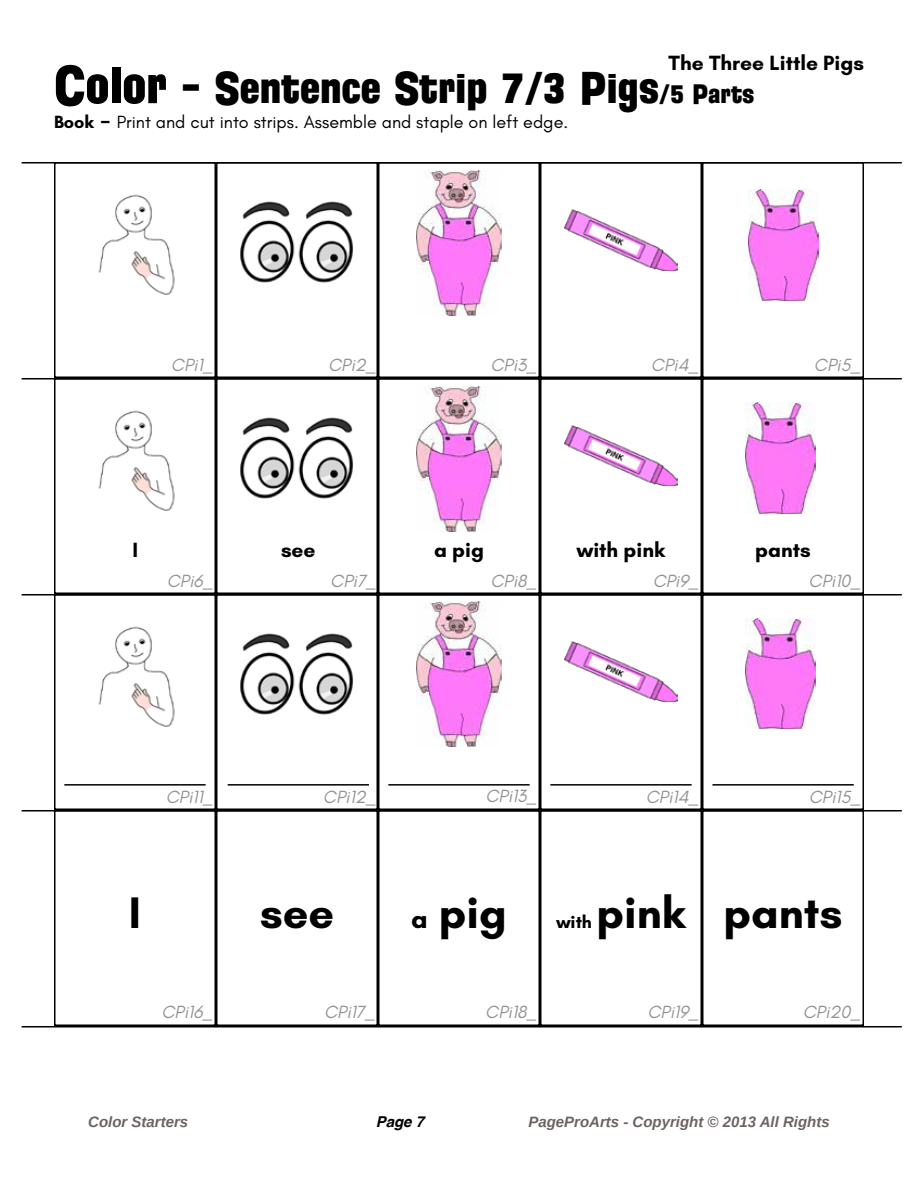
<style>
.page{position:relative;width:918px;height:1188px;background:#fff}
.page>*{position:absolute;margin:0;border:0;box-sizing:border-box;transform-origin:0 0}
.t1{font:45px "Florida Project Phase One";color:#000}
.t2{font:700 45px "Glacial Indifference";color:#000}
.t3{font:700 21px "Glacial Indifference";color:#000}
.t4{font:italic 18px "Glacial Indifference";color:#919396}
.t5{font:18px "Glacial Indifference";color:#000}
.t6{font:700 18px "Glacial Indifference";color:#000}
.t7{font:italic 700 15px "Liberation Sans";color:#6c6361}
.t8{font:italic 700 15px "Helvetica";color:#000}
.s1{font-size:54px}
.s2{font-size:27px}
.s3{font-weight:700}
.s4{font-weight:700;font-size:27px}
</style>
<div class="page">
<img style="left:746px;top:618px;width:70px;height:111px">
<img style="left:746px;top:402px;width:70px;height:111px">
<img style="left:749px;top:190px;width:70px;height:110px">
<img style="left:564px;top:641px;width:114px;height:61px">
<img style="left:564px;top:425px;width:114px;height:61px">
<img style="left:564px;top:209px;width:114px;height:61px">
<img style="left:416px;top:601px;width:85px;height:145px">
<img style="left:416px;top:386px;width:85px;height:146px">
<img style="left:416px;top:171px;width:85px;height:145px">
<div style="left:54px;top:378px;width:162px;height:216px;border:2px solid #000"></div>
<div style="left:54px;top:594px;width:162px;height:216px;border:2px solid #000"></div>
<div style="left:216px;top:162px;width:162px;height:216px;border:2px solid #000"></div>
<div style="left:378px;top:162px;width:162px;height:216px;border:2px solid #000"></div>
<div style="left:540px;top:162px;width:162px;height:216px;border:2px solid #000"></div>
<div style="left:702px;top:162px;width:162px;height:216px;border:2px solid #000"></div>
<div style="left:216px;top:594px;width:162px;height:216px;border:2px solid #000"></div>
<div style="left:378px;top:594px;width:162px;height:216px;border:2px solid #000"></div>
<div style="left:540px;top:594px;width:162px;height:216px;border:2px solid #000"></div>
<div style="left:702px;top:594px;width:162px;height:216px;border:2px solid #000"></div>
<div style="left:54px;top:162px;width:162px;height:216px;border:2px solid #000"></div>
<div style="left:216px;top:378px;width:162px;height:216px;border:2px solid #000"></div>
<div style="left:378px;top:378px;width:162px;height:216px;border:2px solid #000"></div>
<div style="left:540px;top:378px;width:162px;height:216px;border:2px solid #000"></div>
<div style="left:702px;top:378px;width:162px;height:216px;border:2px solid #000"></div>
<div style="left:54px;top:810px;width:162px;height:216px;border:2px solid #000"></div>
<div style="left:216px;top:810px;width:162px;height:216px;border:2px solid #000"></div>
<div style="left:378px;top:810px;width:162px;height:216px;border:2px solid #000"></div>
<div style="left:540px;top:810px;width:162px;height:216px;border:2px solid #000"></div>
<div style="left:702px;top:810px;width:162px;height:216px;border:2px solid #000"></div>
<img style="left:98px;top:194px;width:77px;height:101px">
<img style="left:240px;top:201px;width:114px;height:82px">
<hr style="left:22px;top:378px;width:880px;height:2px;background:#000">
<hr style="left:22px;top:594px;width:880px;height:2px;background:#000">
<hr style="left:22px;top:810px;width:880px;height:2px;background:#000">
<hr style="left:22px;top:162px;width:880px;height:2px;background:#000">
<hr style="left:22px;top:1026px;width:880px;height:2px;background:#000">
<img style="left:98px;top:410px;width:77px;height:101px">
<img style="left:240px;top:417px;width:114px;height:82px">
<img style="left:98px;top:626px;width:77px;height:101px">
<img style="left:240px;top:633px;width:114px;height:82px">
<hr style="left:64px;top:784px;width:142px;height:2px;background:#000">
<hr style="left:228px;top:784px;width:141px;height:2px;background:#000">
<hr style="left:388px;top:784px;width:142px;height:2px;background:#000">
<hr style="left:550px;top:784px;width:142px;height:2px;background:#000">
<hr style="left:712px;top:784px;width:142px;height:2px;background:#000">
<p class="t3" style="left:669px;top:50px;width:197px">The Three Little Pigs</p>
<h1 class="t1" style="left:54px;top:59px;width:702px"><span class="s1">Color</span> - Sentence Strip 7/3 Pigs<span class="s2">/5 Parts</span></h1>
<p class="t5" style="left:54px;top:112px;width:516px"><span class="s3">Book</span> <span class="s4">-</span> Print and cut into strips. Assemble and staple on left edge.</p>
<p class="t4" style="left:171px;top:355px;width:44px">CPi1_</p>
<p class="t3" style="left:132px;top:537px;width:7px">I</p>
<p class="t4" style="left:167px;top:571px;width:48px">CPi6_</p>
<p class="t4" style="left:328px;top:355px;width:50px">CPi2_</p>
<p class="t4" style="left:491px;top:355px;width:48px">CPi3_</p>
<p class="t4" style="left:651px;top:355px;width:50px">CPi4_</p>
<p class="t4" style="left:814px;top:355px;width:49px">CPi5_</p>
<p class="t3" style="left:281px;top:537px;width:36px">see</p>
<p class="t4" style="left:330px;top:571px;width:48px">CPi7_</p>
<p class="t3" style="left:434px;top:537px;width:51px">a pig</p>
<p class="t4" style="left:490px;top:571px;width:48px">CPi8_</p>
<p class="t3" style="left:577px;top:537px;width:90px">with pink</p>
<p class="t4" style="left:653px;top:571px;width:48px">CPi9_</p>
<p class="t3" style="left:755px;top:537px;width:57px">pants</p>
<p class="t4" style="left:809px;top:571px;width:54px">CPi10_</p>
<p class="t4" style="left:166px;top:787px;width:49px">CPi11_</p>
<p class="t4" style="left:323px;top:787px;width:55px">CPi12_</p>
<h1 class="t2" style="left:129px;top:885px;width:14px">I</h1>
<p class="t4" style="left:162px;top:1002px;width:53px">CPi16_</p>
<h1 class="t2" style="left:260px;top:885px;width:76px">see</h1>
<p class="t4" style="left:324px;top:1002px;width:53px">CPi17_</p>
<p class="t4" style="left:485px;top:786px;width:53px">CPi13_</p>
<p class="t4" style="left:646px;top:787px;width:55px">CPi14_</p>
<p class="t4" style="left:809px;top:787px;width:54px">CPi15_</p>
<h1 class="t2" style="left:411px;top:885px;width:97px"><span class="s2">a</span> pig</h1>
<p class="t6" style="left:557px;top:911px;width:37px">with</p>
<h1 class="t2" style="left:596px;top:885px;width:91px">pink</h1>
<p class="t4" style="left:485px;top:1002px;width:53px">CPi18_</p>
<p class="t4" style="left:648px;top:1002px;width:53px">CPi19_</p>
<h1 class="t2" style="left:724px;top:885px;width:120px">pants</h1>
<p class="t4" style="left:803px;top:1002px;width:60px">CPi20_</p>
<p class="t7" style="left:88px;top:1112px;width:102px">Color Starters</p>
<p class="t8" style="left:376px;top:1109px;width:50px">Page 7</p>
<p class="t7" style="left:528px;top:1112px;width:303px">PageProArts - Copyright © 2013 All Rights</p>
</div>
